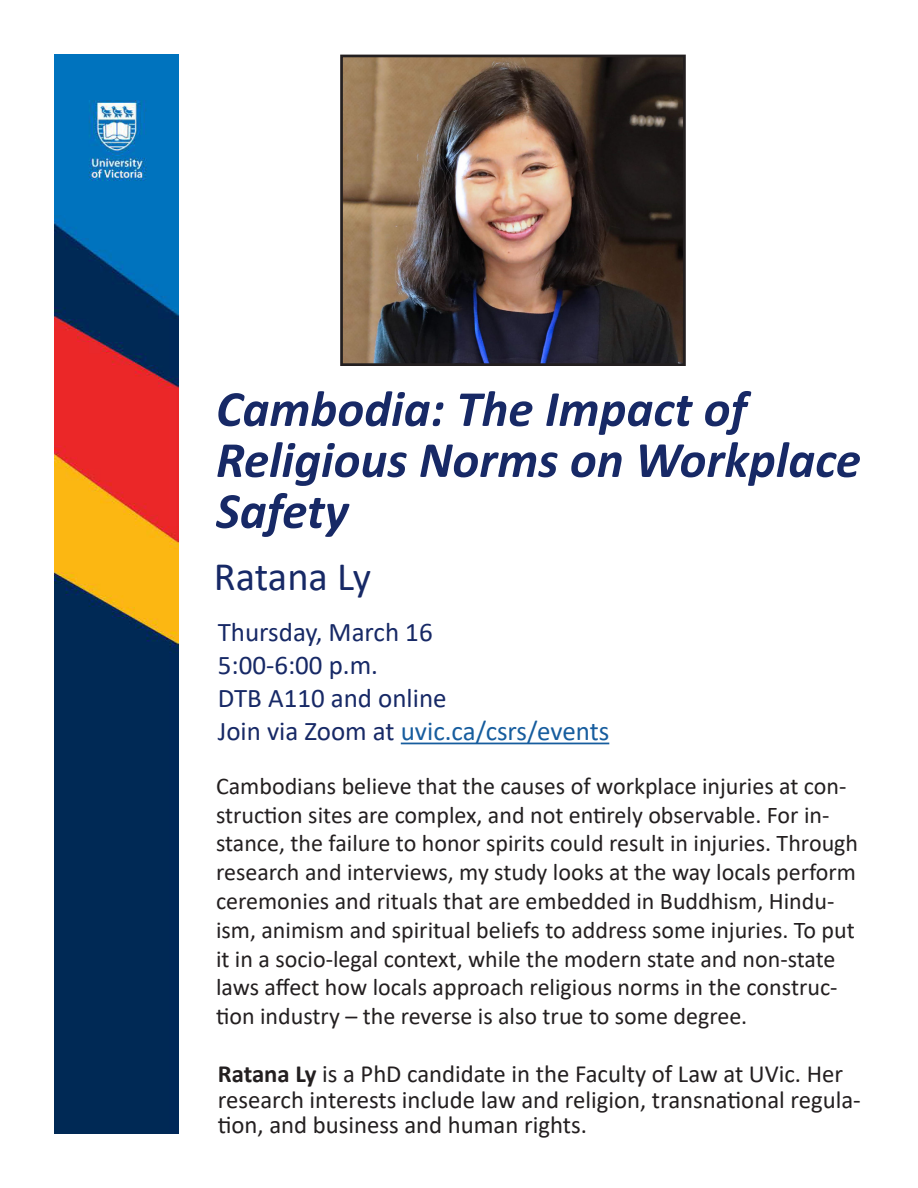
<style>
.page{position:relative;width:918px;height:1188px;background:#fff}
.page>*{position:absolute;margin:0;border:0;box-sizing:border-box;transform-origin:0 0}
.event-name{font:italic 700 51px/51px "Calibri";color:#172966}
.CSRS-thursday-lectur{font:40.5px "Calibri";letter-spacing:-.005em;color:#172966}
.date{font:27px "Calibri";color:#172966}
.date-2{font:27px "Calibri";color:#175d9e}
.description{font:24.75px/25.5px "Calibri";color:#231f20}
.description-2{font:24px/28.8px "Calibri";color:#231f20}
.s1{color:#172966}
.s2{font-weight:700}
</style>
<div class="page">
<img style="left:54px;top:54px;width:124px;height:1080px">
<hr style="left:401px;top:743px;width:208px;height:1px;background:#175d9e">
<img style="left:344px;top:59px;width:338px;height:303px">
<div style="left:340px;top:55px;width:346px;height:311px;border:3px solid #231f20"></div>
<p class="event-name" style="left:216px;top:382px;width:646px">Cambodia: The Impact of<br>Religious Norms on Workplace<br>Safety</p>
<p class="CSRS-thursday-lectur" style="left:214px;top:549px;width:159px">Ratana Ly</p>
<p class="date" style="left:218px;top:614px;width:216px">Thursday, March 16</p>
<p class="date" style="left:218px;top:647px;width:162px">5:00-6:00 p.m.</p>
<p class="date" style="left:218px;top:680px;width:230px">DTB A110 and online</p>
<p class="date-2" style="left:218px;top:713px;width:393px"><span class="s1">Join via Zoom at</span> uvic.ca/csrs/events</p>
<p class="description-2" style="left:216px;top:771px;width:644px">Cambodians believe that the causes of workplace injuries at con&shy;struction sites are complex, and not entirely observable. For in&shy;stance, the failure to honor spirits could result in injuries. Through research and interviews, my study looks at the way locals perform ceremonies and rituals that are embedded in Buddhism, Hindu&shy;ism, animism and spiritual beliefs to address some injuries. To put it in a socio-legal context, while the modern state and non-state laws affect how locals approach religious norms in the construc&shy;tion industry – the reverse is also true to some degree.</p>
<p class="description" style="left:218px;top:1060px;width:645px"><span class="s2">Ratana Ly</span> is a PhD candidate in the Faculty of Law at UVic. Her research interests include law and religion, transnational regula&shy;tion, and business and human rights.</p>
</div>
